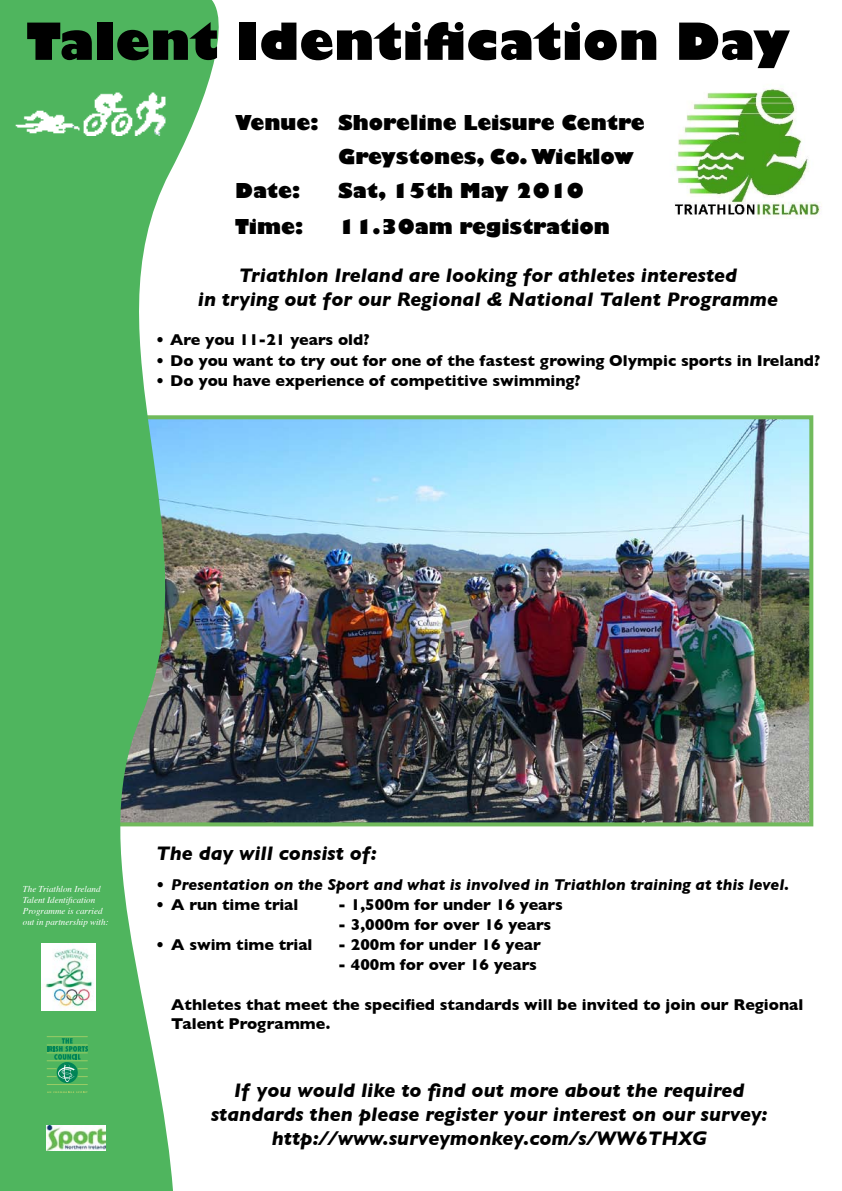
<style>
.page{position:relative;width:842px;height:1191px;background:#fff}
.page>*{position:absolute;margin:0;border:0;box-sizing:border-box;transform-origin:0 0}
.t1{font:800 50px "Gill Sans";color:#000}
.t2{font:italic 700 20px/24px "Gill Sans";color:#000;text-align:center}
.t3{font:800 20px "Gill Sans";color:#000}
.t4{font:700 16px/19.2px "Gill Sans";color:#000}
.t5{font:italic 700 16px "Gill Sans";color:#000}
.t6{font:italic 9px/10.8px "Times";color:#fff}
</style>
<div class="page">
<img style="left:675px;top:88px;width:146px;height:131px">
<img style="left:235px;top:420px;width:573px;height:401px">
<div style="left:109px;top:415px;width:704px;height:411px;border:4px solid #71ba5c"></div>
<svg style="left:0;top:0;width:235px;height:1191px;fill:#4fb55e"></svg>
<img style="left:42px;top:943px;width:53px;height:67px">
<hr style="left:47px;top:1084px;width:41px;height:1px;background:#9bcc66">
<hr style="left:47px;top:1036px;width:41px;height:1px;background:#9bcc66">
<div style="left:57px;top:1062px;width:21px;height:21px;background:#008457;border-radius:50%"></div>
<svg style="left:47px;top:1038px;width:41px;height:44px;background:#44aa62"></svg>
<svg style="left:47px;top:1090px;width:40px;height:3px"></svg>
<img style="left:46px;top:1125px;width:59px;height:25px">
<img style="left:13px;top:82px;width:158px;height:54px">
<h1 class="t1" style="left:26px;top:10px;width:765px">Talent Identification Day</h1>
<p class="t3" style="left:235px;top:110px;width:411px">Venue: Shoreline Leisure Centre</p>
<p class="t3" style="left:338px;top:144px;width:297px">Greystones, Co. Wicklow</p>
<p class="t3" style="left:235px;top:178px;width:66px">Date:</p>
<p class="t3" style="left:338px;top:178px;width:247px">Sat, 15th May 2010</p>
<p class="t3" style="left:235px;top:214px;width:69px">Time:</p>
<p class="t3" style="left:338px;top:214px;width:273px">11.30am registration</p>
<p class="t2" style="left:198px;top:263px;width:582px">Triathlon Ireland are looking for athletes interested<br>in trying out for our Regional &amp; National Talent Programme</p>
<p class="t4" style="left:156px;top:330px;width:215px">• Are you 11-21 years old?</p>
<p class="t4" style="left:156px;top:350px;width:665px">• Do you want to try out for one of the fastest growing Olympic sports in Ireland?</p>
<p class="t4" style="left:156px;top:370px;width:426px">• Do you have experience of competitive swimming?</p>
<p class="t6" style="left:23px;top:883px;width:87px">The Triathlon Ireland<br>Talent Identification<br>Programme is carried out in partnership with:</p>
<p class="t2" style="left:156px;top:841px;width:222px">The day will consist of:</p>
<p class="t5" style="left:156px;top:875px;width:634px">• Presentation on the Sport and what is involved in Triathlon training at this level.</p>
<p class="t4" style="left:156px;top:895px;width:144px">• A run time trial</p>
<p class="t4" style="left:338px;top:895px;width:226px">- 1,500m for under 16 years</p>
<p class="t4" style="left:338px;top:915px;width:215px">- 3,000m for over 16 years</p>
<p class="t4" style="left:156px;top:935px;width:158px">• A swim time trial</p>
<p class="t4" style="left:338px;top:935px;width:204px">- 200m for under 16 year</p>
<p class="t4" style="left:338px;top:955px;width:200px">- 400m for over 16 years</p>
<p class="t4" style="left:171px;top:994px;width:633px">Athletes that meet the specified standards will be invited to join our Regional<br>Talent Programme.</p>
<p class="t2" style="left:211px;top:1078px;width:558px">If you would like to find out more about the required standards then please register your interest on our survey: http://www.surveymonkey.com/s/WW6THXG</p>
</div>
